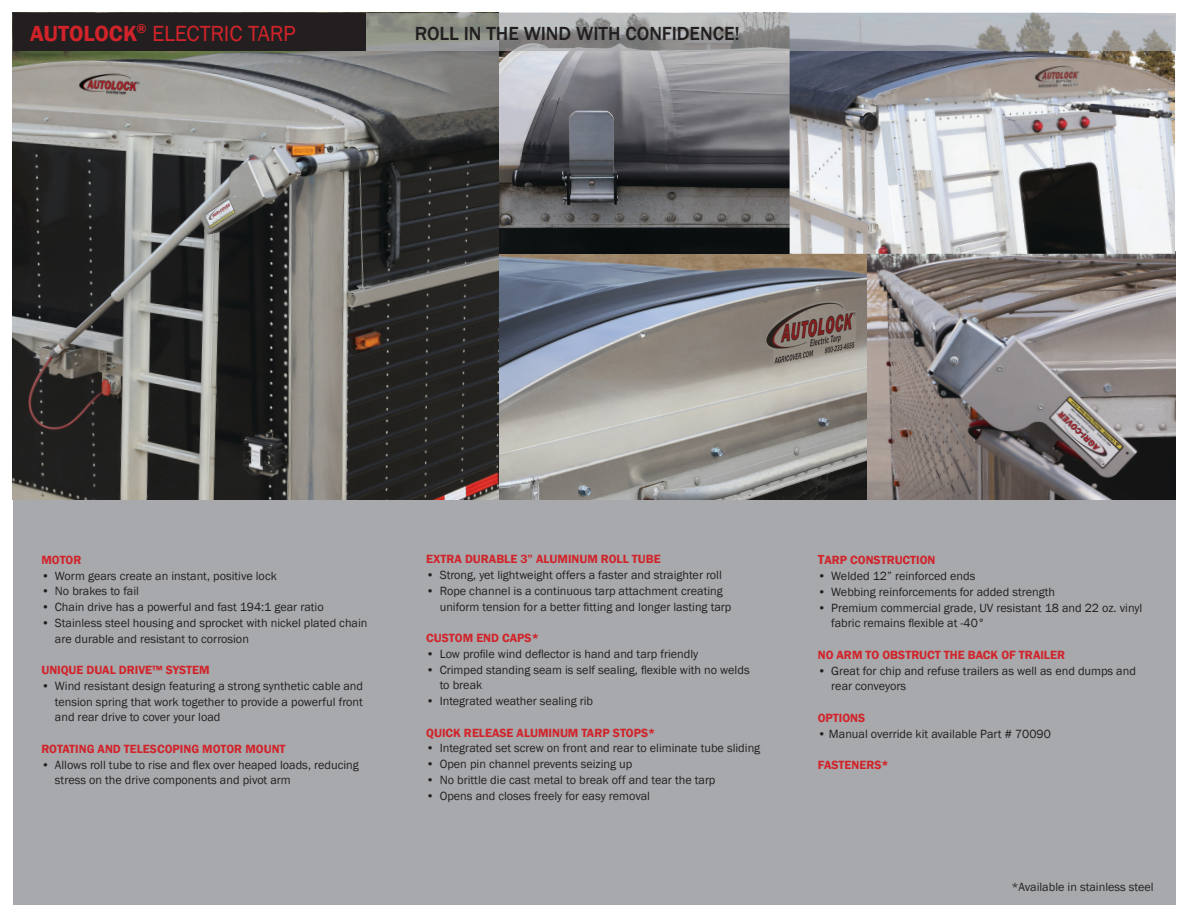
<style>
.page{position:relative;width:1188px;height:918px;background:#fff}
.page>*{position:absolute;margin:0;border:0;box-sizing:border-box;transform-origin:0 0}
.t1{font:22.5px "Franklin Gothic";letter-spacing:-.01em;color:#d2232a}
.t2{font:500 19.5px "Franklin Gothic";color:#231f20}
.t3{font:12.15px/15.8px "Franklin Gothic";color:#231f20}
.t4{font:600 12.15px "Franklin Gothic";color:#d2232a}
.s1{font-weight:600}
.s2{font-size:13.5px}
</style>
<div class="page">
<img style="left:499px;top:254px;width:676px;height:246px">
<img style="left:499px;top:51px;width:291px;height:203px">
<img style="left:13px;top:51px;width:486px;height:449px">
<img style="left:790px;top:12px;width:385px;height:242px">
<div style="left:13px;top:500px;width:1162px;height:405px;background:#a7a9ac"></div>
<svg style="left:365px;top:13px;width:810px;height:38px;background:#a3a5a6"></svg>
<div style="left:13px;top:13px;width:352px;height:38px;background:#231f20"></div>
<p class="t1" style="left:30px;top:19px;width:267px"><span class="s1">AUTOLOCK</span><sup>®</sup> ELECTRIC TARP</p>
<p class="t2" style="left:415px;top:21px;width:327px">ROLL IN THE WIND WITH CONFIDENCE!</p>
<p class="t4" style="left:41px;top:552px;width:42px">MOTOR</p>
<p class="t3" style="left:41px;top:568px;width:237px">• Worm gears create an instant, positive lock</p>
<p class="t3" style="left:41px;top:584px;width:99px">• No brakes to fail</p>
<p class="t3" style="left:41px;top:599px;width:284px">• Chain drive has a powerful and fast 194:1 gear ratio</p>
<p class="t3" style="left:55px;top:615px;width:314px;text-indent:-14px">• Stainless steel housing and sprocket with nickel plated chain are durable and resistant to corrosion</p>
<p class="t4" style="left:41px;top:662px;width:170px">UNIQUE DUAL DRIVE™ SYSTEM</p>
<p class="t3" style="left:55px;top:678px;width:310px;text-align:justify;text-indent:-14px">• Wind resistant design featuring a strong synthetic cable and tension spring that work together to provide a powerful front and rear drive to cover your load</p>
<p class="t4" style="left:41px;top:741px;width:246px">ROTATING AND TELESCOPING MOTOR MOUNT</p>
<p class="t3" style="left:55px;top:757px;width:305px;text-indent:-14px">• Allows roll tube to rise and flex over heaped loads, reducing stress on the drive components and pivot arm</p>
<p class="t4" style="left:426px;top:552px;width:236px">EXTRA DURABLE 3” ALUMINUM ROLL TUBE</p>
<p class="t3" style="left:426px;top:567px;width:297px">• Strong, yet lightweight offers a faster and straighter roll</p>
<p class="t3" style="left:440px;top:583px;width:293px;text-indent:-14px">• Rope channel is a continuous tarp attachment creating uniform tension for a better fitting and longer lasting tarp</p>
<p class="t4" style="left:426px;top:631px;width:114px">CUSTOM END CAPS*</p>
<p class="t3" style="left:426px;top:646px;width:274px">• Low profile wind deflector is hand and tarp friendly</p>
<p class="t3" style="left:440px;top:662px;width:311px;text-indent:-14px">• Crimped standing seam is self sealing, flexible with no welds to break</p>
<p class="t3" style="left:426px;top:693px;width:168px">• Integrated weather sealing rib</p>
<p class="t4" style="left:426px;top:725px;width:231px">QUICK RELEASE ALUMINUM TARP STOPS*</p>
<p class="t3" style="left:426px;top:741px;width:336px">• Integrated set screw on front and rear to eliminate tube sliding</p>
<p class="t3" style="left:426px;top:756px;width:208px">• Open pin channel prevents seizing up</p>
<p class="t3" style="left:426px;top:772px;width:291px">• No brittle die cast metal to break off and tear the tarp</p>
<p class="t3" style="left:426px;top:788px;width:225px">• Opens and closes freely for easy removal</p>
<p class="t4" style="left:818px;top:553px;width:119px"><span class="s2">T</span>ARP CONSTRUCTION</p>
<p class="t3" style="left:818px;top:568px;width:159px">• Welded 12” reinforced ends</p>
<p class="t3" style="left:818px;top:584px;width:239px">• Webbing reinforcements for added strength</p>
<p class="t3" style="left:831px;top:600px;width:313px;text-indent:-14px">• Premium commercial grade, UV resistant 18 and 22 oz. vinyl fabric remains flexible at -40°</p>
<p class="t4" style="left:818px;top:647px;width:249px">NO ARM TO OBSTRUCT THE BACK OF TRAILER</p>
<p class="t3" style="left:831px;top:663px;width:306px;text-indent:-14px">• Great for chip and refuse trailers as well as end dumps and rear conveyors</p>
<p class="t4" style="left:818px;top:710px;width:49px">OPTIONS</p>
<p class="t3" style="left:818px;top:726px;width:235px">• Manual override kit available Part # 70090</p>
<p class="t4" style="left:818px;top:758px;width:72px">FASTENERS*</p>
<p class="t3" style="left:1011px;top:879px;width:144px">*Available in stainless steel</p>
</div>
